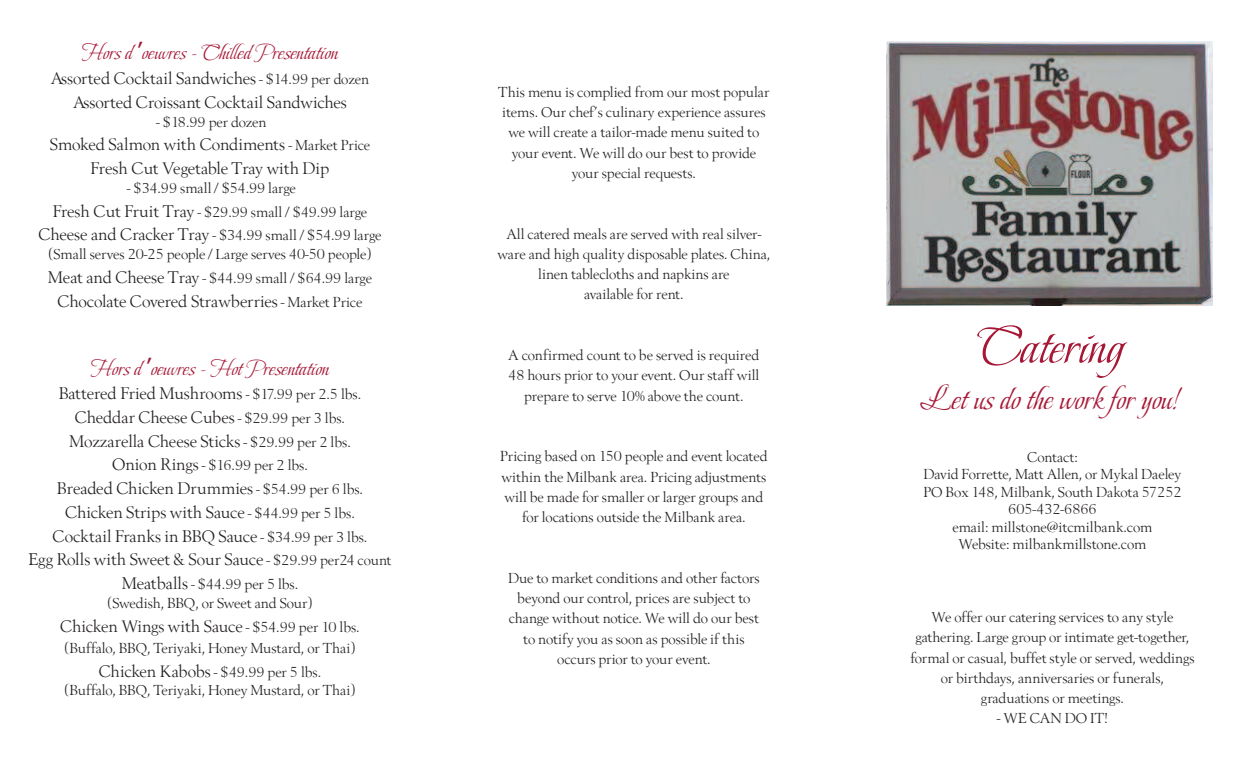
<style>
.page{position:relative;width:1260px;height:765px;background:#fff}
.page>*{position:absolute;margin:0;border:0;box-sizing:border-box;transform-origin:0 0}
.t1{font:55px "Beau Rivage One";color:#a61836}
.t2{font:33.75px "Beau Rivage One";color:#a61836}
.t3{font:22.5px "Beau Rivage One";color:#a61836}
.t4{font:17.5px/23.8px "Bestseller";letter-spacing:-.005em;color:#231f20;text-align:center}
.t5{font:15px/20.2px "Bestseller";letter-spacing:-.005em;color:#231f20;text-align:center}
.s1{font-family:"Tahoma"}
.s2{font-size:15px}
.s3{font-size:17.5px}
</style>
<div class="page">
<img style="left:887px;top:41px;width:326px;height:264px">
<h3 class="t3" style="left:82px;top:38px;width:258px">Hors d <span class="s1">’</span>oeuvres - Chilled Presentation</h3>
<p class="t4" style="left:51px;top:67px;width:320px">Assorted Cocktail Sandwiches <span class="s2">- $14.99 per dozen<br></span>Assorted Croissant Cocktail Sandwiches</p>
<p class="t5" style="left:156px;top:112px;width:112px">- $18.99 per dozen</p>
<p class="t4" style="left:50px;top:133px;width:322px">Smoked Salmon with Condiments <span class="s2">- Market Price<br></span>Fresh Cut Vegetable Tray with Dip</p>
<p class="t5" style="left:39px;top:177px;width:344px;line-height:23.8px">- $34.99 small / $54.99 large<br><span class="s3">Fresh Cut Fruit Tray</span> - $29.99 small / $49.99 large<br><span class="s3">Cheese and Cracker Tray</span> - $34.99 small / $54.99 large</p>
<p class="t5" style="left:48px;top:243px;width:326px;line-height:23.8px;text-align:left">(Small serves 20-25 people / Large serves 40-50 people)<br><span class="s3">Meat and Cheese Tray</span> - $44.99 small / $64.99 large</p>
<p class="t4" style="left:58px;top:290px;width:306px">Chocolate Covered Strawberries <span class="s2">- Market Price</span></p>
<h3 class="t3" style="left:91px;top:355px;width:240px">Hors d <span class="s1">’</span>oeuvres - Hot Presentation</h3>
<p class="t4" style="left:59px;top:382px;width:304px">Battered Fried Mushrooms <span class="s2">- $17.99 per 2.5 lbs.<br></span>Cheddar Cheese Cubes <span class="s2">- $29.99 per 3 lbs.<br></span>Mozzarella Cheese Sticks <span class="s2">- $29.99 per 2 lbs.</span></p>
<p class="t5" style="left:112px;top:456px;width:197px"><span class="s3">Onion Rings</span> - $16.99 per 2 lbs.</p>
<p class="t4" style="left:28px;top:477px;width:365px">Breaded Chicken Drummies <span class="s2">- $54.99 per 6 lbs.<br></span>Chicken Strips with Sauce <span class="s2">- $44.99 per 5 lbs.<br></span>Cocktail Franks in BBQ Sauce <span class="s2">- $34.99 per 3 lbs.<br></span>Egg Rolls with Sweet &amp; Sour Sauce <span class="s2">- $29.99 per24 count</span></p>
<p class="t5" style="left:107px;top:575px;width:207px;line-height:18.8px"><span class="s3">Meatballs</span> - $44.99 per 5 lbs. (Swedish, BBQ, or Sweet and Sour)</p>
<p class="t4" style="left:60px;top:615px;width:301px">Chicken Wings with Sauce <span class="s2">- $54.99 per 10 lbs.</span></p>
<p class="t5" style="left:65px;top:637px;width:292px;line-height:23.8px">(Buffalo, BBQ, Teriyaki, Honey Mustard, or Thai)<br><span class="s3">Chicken Kabobs</span> - $49.99 per 5 lbs.</p>
<p class="t5" style="left:65px;top:681px;width:292px">(Buffalo, BBQ, Teriyaki, Honey Mustard, or Thai)</p>
<p class="t5" style="left:498px;top:82px;width:273px">This menu is complied from our most popular items. Our chef’s culinary experience assures we will create a tailor-made menu suited to your event. We will do our best to provide your special requests.</p>
<p class="t5" style="left:497px;top:224px;width:274px">All catered meals are served with real silver&shy;ware and high quality disposable plates. China, linen tablecloths and napkins are<br>available for rent.</p>
<p class="t5" style="left:508px;top:346px;width:253px">A confirmed count to be served is required<br>48 hours prior to your event. Our staff will prepare to serve 10% above the count.</p>
<p class="t5" style="left:500px;top:447px;width:269px">Pricing based on 150 people and event located within the Milbank area. Pricing adjustments will be made for smaller or larger groups and for locations outside the Milbank area.</p>
<p class="t5" style="left:508px;top:568px;width:253px">Due to market conditions and other factors beyond our control, prices are subject to change without notice. We will do our best to notify you as soon as possible if this occurs prior to your event.</p>
<h1 class="t1" style="left:977px;top:312px;width:148px">Catering</h1>
<h2 class="t2" style="left:921px;top:378px;width:260px">Let us do the work for you!</h2>
<p class="t5" style="left:923px;top:449px;width:260px;line-height:17.5px">Contact:<br>David Forrette, Matt Allen, or Mykal Daeley<br>PO Box 148, Milbank, South Dakota 57252<br>605-432-6866<br>email: millstone@itcmilbank.com<br>Website: milbankmillstone.com</p>
<p class="t5" style="left:910px;top:608px;width:286px">We offer our catering services to any style gathering. Large group or intimate get-together, formal or casual, buffet style or served, weddings or birthdays, anniversaries or funerals, graduations or meetings.</p>
<p class="t5" style="left:997px;top:709px;width:113px">- WE CAN DO IT!</p>
</div>
